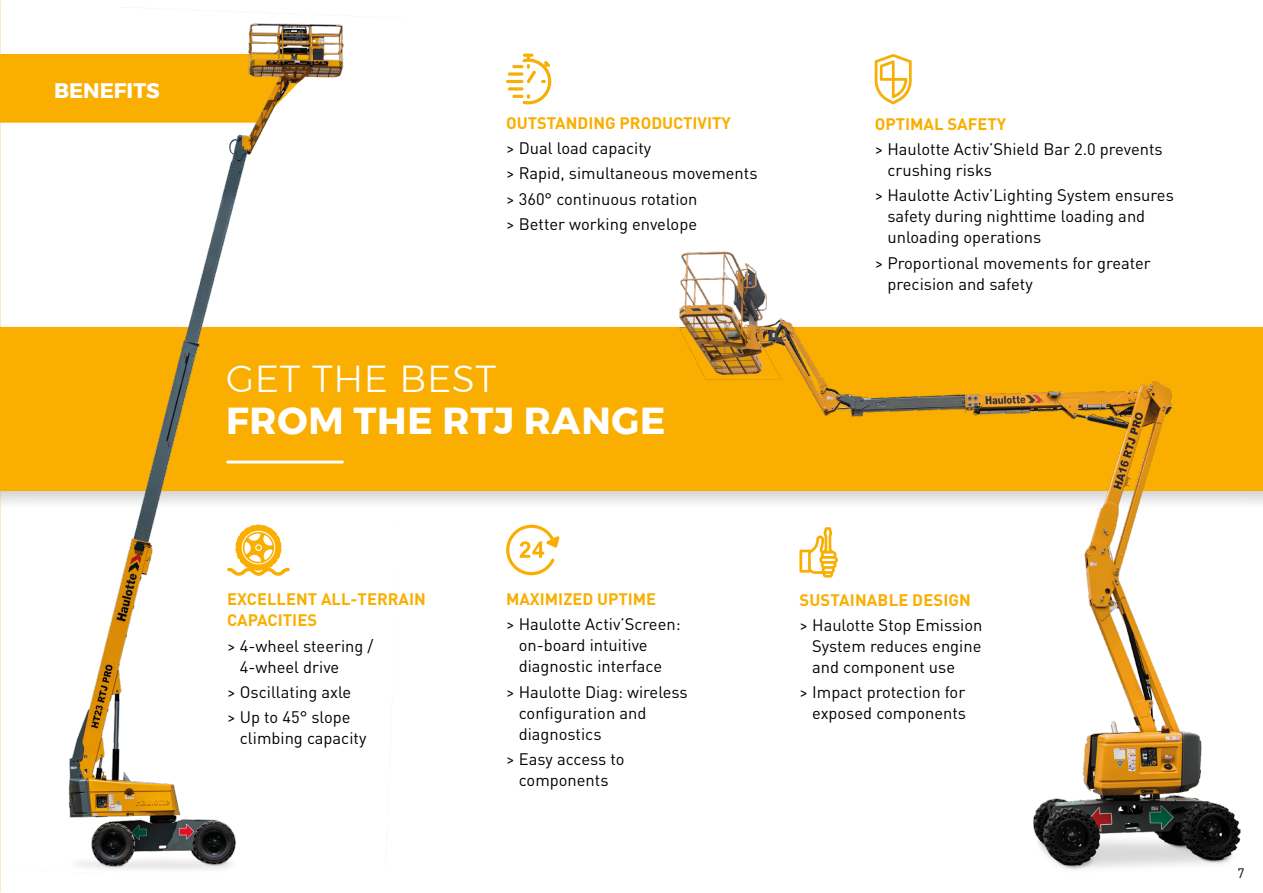
<style>
.page{position:relative;width:1263px;height:893px;background:#fff}
.page>*{position:absolute;margin:0;border:0;box-sizing:border-box;transform-origin:0 0}
.t1{font:700 37.5px "Montserrat";letter-spacing:.02em;color:#fff}
.t2{font:300 37.5px "Montserrat";letter-spacing:.015em;color:#fff}
.t3{font:700 21px "Montserrat";color:#fff}
.t4{font:16.5px/21px "DIN Pro";color:#000}
.t5{font:700 16.5px/21px "DIN Pro";color:#f9ae00}
.t6{font:13.5px "DIN Pro";color:#000}
</style>
<div class="page">
<div style="left:0;top:319px;width:1263px;height:192px;background:#000;opacity:.2"></div>
<div style="left:0;top:328px;width:1263px;height:163px;background:#f9ae00"></div>
<img style="left:610px;top:79px;width:653px;height:791px">
<img style="left:0;top:7px;width:402px;height:882px">
<hr style="left:506px;top:80px;width:17px;height:3px;background:#f9ae00;border-radius:2px">
<hr style="left:508px;top:73px;width:15px;height:3px;background:#f9ae00;border-radius:2px">
<hr style="left:508px;top:87px;width:15px;height:3px;background:#f9ae00;border-radius:2px">
<svg style="left:512px;top:54px;width:39px;height:50px"></svg>
<svg style="left:875px;top:54px;width:37px;height:50px"></svg>
<svg style="left:799px;top:527px;width:39px;height:51px"></svg>
<svg style="left:227px;top:525px;width:63px;height:51px"></svg>
<svg style="left:506px;top:525px;width:53px;height:50px"></svg>
<p class="t3" style="left:54px;top:74px;width:107px">BENEFITS</p>
<p class="t5" style="left:506px;top:112px;width:226px">OUTSTANDING PRODUCTIVITY</p>
<p class="t4" style="left:506px;top:137px;width:147px">&gt; Dual load capacity</p>
<p class="t4" style="left:506px;top:162px;width:253px">&gt; Rapid, simultaneous movements</p>
<p class="t4" style="left:506px;top:188px;width:193px">&gt; 360° continuous rotation</p>
<p class="t4" style="left:506px;top:213px;width:193px">&gt; Better working envelope</p>
<p class="t2" style="left:226px;top:350px;width:272px">GET THE BEST</p>
<p class="t1" style="left:226px;top:390px;width:441px">FROM THE RTJ RANGE</p>
<p class="t5" style="left:875px;top:113px;width:133px">OPTIMAL SAFETY</p>
<p class="t4" style="left:887px;top:138px;width:277px;text-indent:-13px">&gt; Haulotte Activ’Shield Bar 2.0 prevents crushing risks</p>
<p class="t4" style="left:887px;top:184px;width:288px;text-indent:-13px">&gt; Haulotte Activ’Lighting System ensures safety during nighttime loading and unloading operations</p>
<p class="t4" style="left:887px;top:251px;width:265px;text-indent:-13px">&gt; Proportional movements for greater precision and safety</p>
<p class="t5" style="left:227px;top:588px;width:200px">EXCELLENT ALL-TERRAIN<br>CAPACITIES</p>
<p class="t4" style="left:240px;top:634px;width:135px;text-indent:-13px">&gt; 4-wheel steering /<br>4-wheel drive</p>
<p class="t4" style="left:227px;top:681px;width:126px">&gt; Oscillating axle</p>
<p class="t4" style="left:240px;top:706px;width:128px;text-indent:-13px">&gt; Up to 45° slope climbing capacity</p>
<p class="t5" style="left:506px;top:588px;width:152px">MAXIMIZED UPTIME</p>
<p class="t4" style="left:519px;top:613px;width:163px;text-indent:-13px">&gt; Haulotte Activ’Screen: on-board intuitive diagnostic interface</p>
<p class="t4" style="left:519px;top:681px;width:170px;text-indent:-13px">&gt; Haulotte Diag: wireless configuration and diagnostics</p>
<p class="t4" style="left:506px;top:748px;width:120px;text-align:center">&gt; Easy access to components</p>
<p class="t5" style="left:799px;top:589px;width:173px">SUSTAINABLE DESIGN</p>
<p class="t4" style="left:812px;top:614px;width:172px;text-align:justify;text-indent:-13px">&gt; Haulotte Stop Emission System reduces engine and component use</p>
<p class="t4" style="left:799px;top:681px;width:168px;text-align:right">&gt; Impact protection for exposed components</p>
<p class="t6" style="left:1237px;top:864px;width:9px">7</p>
</div>
